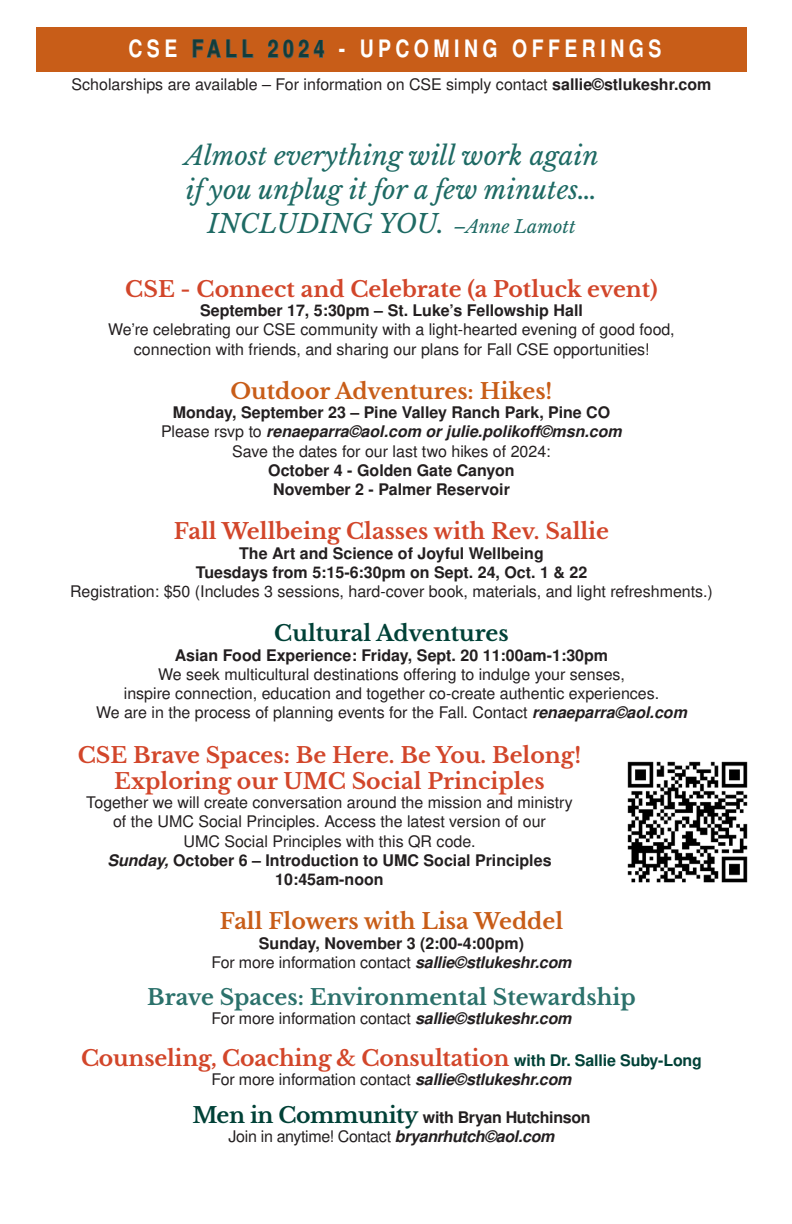
<style>
.page{position:relative;width:792px;height:1224px;background:#fff}
.page>*{position:absolute;margin:0;border:0;box-sizing:border-box;transform-origin:0 0}
.t1{font:italic 26px/34px "Libre Baskerville";color:#1e6a64;text-align:center}
.t2{font:700 24px "Nimbus San L";letter-spacing:.23em;color:#fff;scale:.81 1}
.t3{font:700 22px/26.4px "Libre Baskerville";color:#d2462a;text-align:center}
.t4{font:700 22px "Libre Baskerville";color:#c85d18}
.t5{font:700 22px "Libre Baskerville";color:#2b716b}
.t6{font:700 22px "Libre Baskerville";color:#004137}
.t7{font:16px/19.2px "Nimbus San L";color:#231f20;text-align:center}
.t8{font:700 16px/19.2px "Nimbus San L";color:#231f20;text-align:center}
.t9{font:16px/19.2px "Nimbus San L";letter-spacing:-.02em;color:#231f20;text-align:center}
.s1{color:#4f6261}
.s2{font-weight:700}
.s3{font-size:18px}
.s4{font-weight:400}
.s5{font-style:italic}
.s6{font-weight:700;font-style:italic}
.s7{font-family:"Nimbus San L";font-size:16px;color:#004137}
.s8{font-family:"Libre Baskerville";font-weight:700;font-size:22px;color:#004137}
</style>
<div class="page">
<div style="left:36px;top:27px;width:711px;height:45px;background:#c85d18"></div>
<img style="left:627px;top:761px;width:121px;height:122px">
<p class="t2" style="left:128px;top:32px;width:660px">CSE <span class="s1">FALL 2024</span> - UPCOMING OFFERINGS</p>
<p class="t7" style="left:72px;top:74px;width:641px">Scholarships are available – For information on CSE simply contact <span class="s2">sallie©stlukeshr.com</span></p>
<p class="t1" style="left:185px;top:139px;width:415px">Almost everything will work again if you unplug it for a few minutes…<br>INCLUDING YOU. <span class="s3">–Anne Lamott</span></p>
<p class="t3" style="left:125px;top:276px;width:534px">CSE - Connect and Celebrate (a Potluck event)</p>
<p class="t7" style="left:108px;top:300px;width:568px"><span class="s2">September 17, 5:30pm – St. Luke’s Fellowship Hall<br></span>We’re celebrating our CSE community with a light-hearted evening of good food, connection with friends, and sharing our plans for Fall CSE opportunities!</p>
<p class="t4" style="left:231px;top:378px;width:323px">Outdoor Adventures: Hikes!</p>
<p class="t8" style="left:161px;top:403px;width:462px">Monday, September 23 – Pine Valley Ranch Park, Pine CO <span class="s4">Please rsvp to</span> <span class="s5">renaeparra©aol.com or julie.polikoff©msn.com </span><span class="s4">Save the dates for our last two hikes of 2024:<br></span>October 4 - Golden Gate Canyon<br>November 2 - Palmer Reservoir</p>
<p class="t3" style="left:174px;top:518px;width:437px">Fall Wellbeing Classes with Rev. Sallie</p>
<p class="t7" style="left:70px;top:543px;width:644px"><span class="s2">The Art and Science of Joyful Wellbeing<br>Tuesdays from 5:15-6:30pm on Sept. 24, Oct. 1 &amp; 22<br></span>Registration: $50 (Includes 3 sessions, hard-cover book, materials, and light refreshments.)</p>
<p class="t6" style="left:274px;top:620px;width:236px">Cultural Adventures</p>
<p class="t7" style="left:96px;top:645px;width:592px"><span class="s2">Asian Food Experience: Friday, Sept. 20 11:00am-1:30pm<br></span>We seek multicultural destinations offering to indulge your senses,<br>inspire connection, education and together co-create authentic experiences.<br>We are in the process of planning events for the Fall. Contact <span class="s6">renaeparra©aol.com</span></p>
<p class="t3" style="left:78px;top:742px;width:505px">CSE Brave Spaces: Be Here. Be You. Belong!<br>Exploring our UMC Social Principles</p>
<p class="t7" style="left:86px;top:792px;width:488px">Together we will create conversation around the mission and ministry of the UMC Social Principles. Access the latest version of our<br>UMC Social Principles with this QR code.<br><span class="s6">Sunday,</span> <span class="s2">October 6 – Introduction to UMC Social Principles 10:45am-noon</span></p>
<p class="t4" style="left:220px;top:908px;width:345px">Fall Flowers with Lisa Weddel</p>
<p class="t8" style="left:211px;top:933px;width:362px">Sunday, November 3 (2:00-4:00pm)<br><span class="s4">For more information contact</span> <span class="s5">sallie©stlukeshr.com</span></p>
<p class="t5" style="left:147px;top:984px;width:490px">Brave Spaces: Environmental Stewardship</p>
<p class="t7" style="left:211px;top:1008px;width:362px">For more information contact <span class="s6">sallie©stlukeshr.com</span></p>
<p class="t3" style="left:81px;top:1045px;width:622px">Counseling, Coaching &amp; Consultation <span class="s7">with Dr. Sallie Suby-Long</span></p>
<p class="t7" style="left:211px;top:1070px;width:362px">For more information contact <span class="s6">sallie©stlukeshr.com</span></p>
<p class="t9" style="left:192px;top:1107px;width:400px"><span class="s8">Men in Community</span> <span class="s2">with Bryan Hutchinson<br></span>Join in anytime! Contact <span class="s6">bryanrhutch©aol.com</span></p>
</div>
